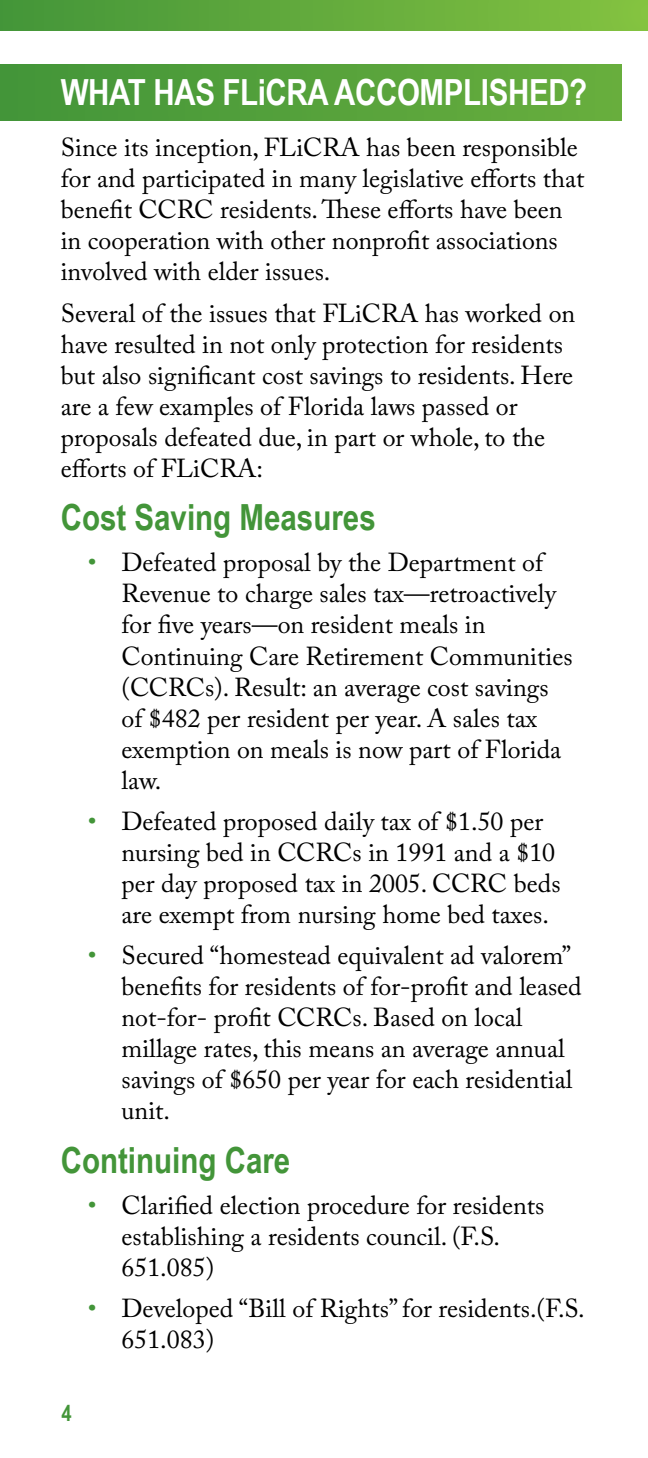
<style>
.page{position:relative;width:648px;height:1458px;background:#fff}
.page>*{position:absolute;margin:0;border:0;box-sizing:border-box;transform-origin:0 0}
.t1{font:700 36px "Arial Narrow";color:#439539}
.t2{font:700 36px "Arial Narrow";letter-spacing:-.01em;color:#fff}
.t3{font:25.88px/31.1px "Adobe Caslon Pro";color:#000}
.t4{font:700 22.5px "Arial Narrow";color:#439539}
.s1{color:#439539}
</style>
<div class="page">
<div style="left:0;top:65px;width:621px;height:56px;background:linear-gradient(to right,#429539,#68ae3d)"></div>
<div style="left:0;top:0;width:648px;height:31px;background:linear-gradient(to right,#439539,#84c240)"></div>
<h1 class="t2" style="left:61px;top:65px;width:528px">WHAT HAS FLiCRA ACCOMPLISHED?</h1>
<p class="t3" style="left:61px;top:132px;width:525px">Since its inception, FLiCRA has been responsible for and participated in many legislative efforts that benefit CCRC residents. These efforts have been in cooperation with other nonprofit associations involved with elder issues.</p>
<p class="t3" style="left:61px;top:297px;width:516px">Several of the issues that FLiCRA has worked on have resulted in not only protection for residents but also significant cost savings to residents. Here are a few examples of Florida laws passed or proposals defeated due, in part or whole, to the efforts of FLiCRA:</p>
<h1 class="t1" style="left:61px;top:490px;width:316px">Cost Saving Measures</h1>
<p class="t3" style="left:121px;top:547px;width:453px;text-indent:-34px"><span class="s1">•</span> Defeated proposal by the Department of Revenue to charge sales tax—retroactively for five years—on resident meals in Continuing Care Retirement Communities (CCRCs). Result: an average cost savings of $482 per resident per year. A sales tax exemption on meals is now part of Florida law.</p>
<p class="t3" style="left:121px;top:805px;width:441px;text-indent:-34px"><span class="s1">•</span> Defeated proposed daily tax of $1.50 per nursing bed in CCRCs in 1991 and a $10 per day proposed tax in 2005. CCRC beds are exempt from nursing home bed taxes.</p>
<p class="t3" style="left:121px;top:940px;width:462px;text-indent:-34px"><span class="s1">•</span> Secured “homestead equivalent ad valorem” benefits for residents of for-profit and leased not-for- profit CCRCs. Based on local millage rates, this means an average annual savings of $650 per year for each residential unit.</p>
<h1 class="t1" style="left:61px;top:1133px;width:231px">Continuing Care</h1>
<p class="t3" style="left:121px;top:1190px;width:424px;text-indent:-34px"><span class="s1">•</span> Clarified election procedure for residents establishing a residents council. (F.S.<br>651.085)</p>
<p class="t3" style="left:121px;top:1293px;width:465px;text-indent:-34px"><span class="s1">•</span> Developed “Bill of Rights” for residents.(F.S.<br>651.083)</p>
<p class="t4" style="left:62px;top:1396px;width:12px">4</p>
</div>
